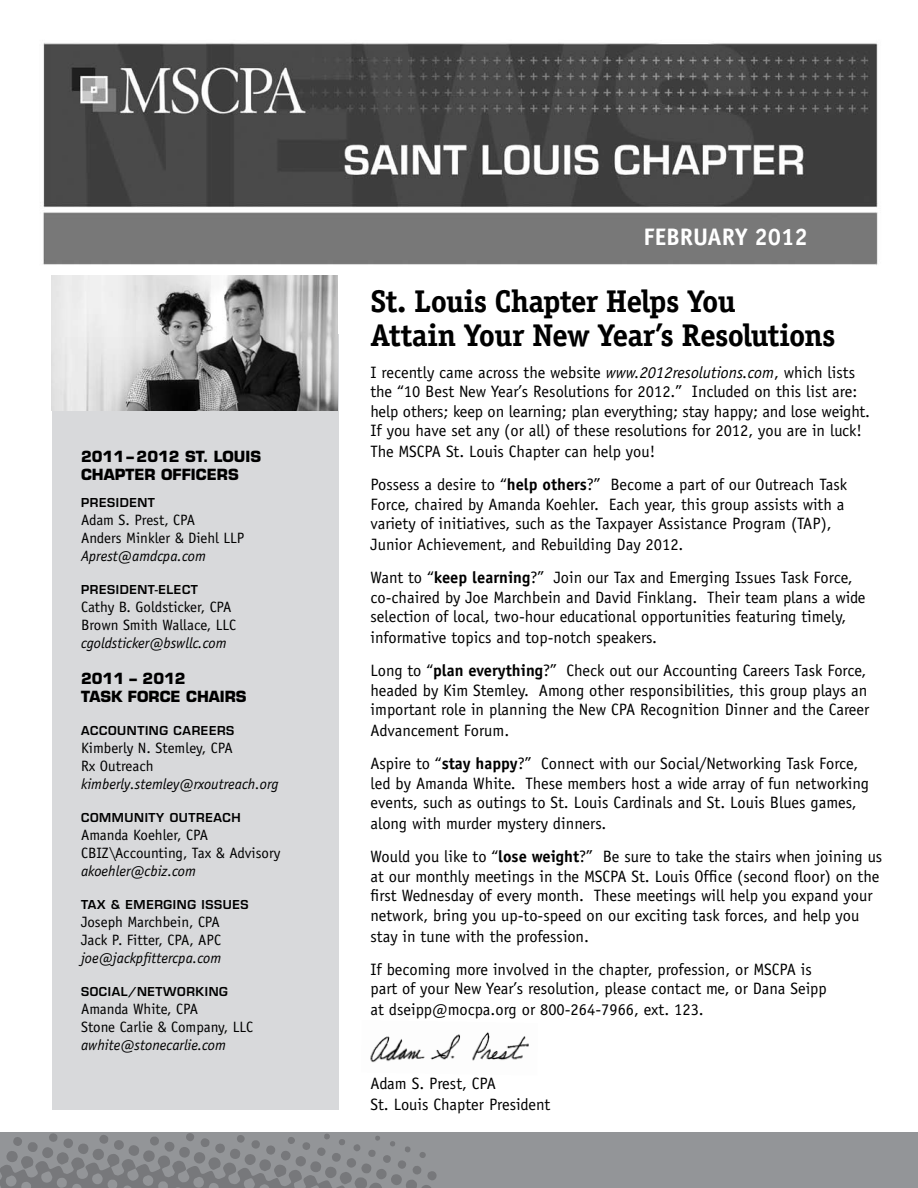
<style>
.page{position:relative;width:918px;height:1188px;background:#fff}
.page>*{position:absolute;margin:0;border:0;box-sizing:border-box;transform-origin:0 0}
.t1{font:700 31.5px/34.5px "Officina Serif";letter-spacing:-.03em;color:#000}
.t2{font:700 24px "Officina Sans";color:#fff}
.t3{font:16.5px/19.5px "Officina Sans";color:#000}
.t4{font:15px/18px "Officina Sans";color:#000}
.t5{font:italic 15px "Officina Sans";color:#000}
.t6{font:700 15px/18px "Eurostile";color:#000}
.t7{font:600 12px "Eurostile";letter-spacing:.05em;color:#000}
.s1{font-style:italic}
.s2{font-weight:700}
</style>
<div class="page">
<img style="left:370px;top:1032px;width:159px;height:31px">
<div style="left:0;top:1132px;width:918px;height:56px;background:#939598"></div>
<svg style="left:0;top:1133px;width:437px;height:55px"></svg>
<div style="left:52px;top:334px;width:287px;height:776px;background:#d8d9db"></div>
<img style="left:52px;top:276px;width:285px;height:134px">
<img style="left:43px;top:43px;width:835px;height:222px">
<p class="t6" style="left:81px;top:447px;width:181px">2011 – 2012 ST. LOUIS<br>CHAPTER OFFICERS</p>
<p class="t7" style="left:81px;top:495px;width:17px">PRESI</p>
<p class="t7" style="left:120px;top:495px;width:19px">DENT</p>
<p class="t4" style="left:81px;top:511px;width:165px">Adam S. Prest, CPA<br>Anders Minkler &amp; Diehl LLP</p>
<p class="t5" style="left:81px;top:547px;width:126px">Aprest@amdcpa.com</p>
<p class="t7" style="left:81px;top:582px;width:17px">PRESI</p>
<p class="t7" style="left:120px;top:582px;width:19px">DENT</p>
<p class="t7" style="left:155px;top:582px;width:21px">-ELECT</p>
<p class="t4" style="left:81px;top:598px;width:157px">Cathy B. Goldsticker, CPA<br>Brown Smith Wallace, LLC</p>
<p class="t5" style="left:81px;top:634px;width:147px">cgoldsticker@bswllc.com</p>
<p class="t6" style="left:81px;top:669px;width:166px">2011 – 2012<br>TASK FORCE CHAIRS</p>
<p class="t7" style="left:81px;top:723px;width:19px">ACCOUNTIN</p>
<p class="t7" style="left:160px;top:723px;width:33px">G CAREERS</p>
<p class="t4" style="left:81px;top:739px;width:153px">Kimberly N. Stemley, CPA<br>Rx Outreach</p>
<p class="t5" style="left:81px;top:775px;width:199px">kimberly.stemley@rxoutreach.org</p>
<p class="t7" style="left:81px;top:810px;width:53px">COMMUNIT</p>
<p class="t7" style="left:156px;top:810px;width:33px">Y OUTREACH</p>
<p class="t4" style="left:81px;top:826px;width:201px">Amanda Koehler, CPA<br>CBIZ\Accounting, Tax &amp; Advisory</p>
<p class="t5" style="left:81px;top:862px;width:116px">akoehler@cbiz.com</p>
<p class="t7" style="left:81px;top:897px;width:134px">TAX &amp; EMERGING ISSUES</p>
<p class="t4" style="left:81px;top:913px;width:142px">Joseph Marchbein, CPA<br>Jack P. Fitter, CPA, APC</p>
<p class="t5" style="left:81px;top:949px;width:142px">joe@jackpfittercpa.com</p>
<p class="t7" style="left:81px;top:984px;width:18px">SOCIAL</p>
<p class="t7" style="left:128px;top:984px;width:101px">/NETWOR KIN G</p>
<p class="t4" style="left:81px;top:1000px;width:173px">Amanda White, CPA<br>Stone Carlie &amp; Company, LLC</p>
<p class="t5" style="left:81px;top:1036px;width:146px">awhite@stonecarlie.com</p>
<h2 class="t2" style="left:644px;top:222px;width:166px">February 2012</h2>
<h1 class="t1" style="left:370px;top:283px;width:467px">St. Louis Chapter Helps You<br>Attain Your New Year’s Resolutions</h1>
<p class="t3" style="left:370px;top:362px;width:501px">I recently came across the website <span class="s1">www.2012resolutions.com</span>, which lists the “10 Best New Year’s Resolutions for 2012.” Included on this list are: help others; keep on learning; plan everything; stay happy; and lose weight.<br>If you have set any (or all) of these resolutions for 2012, you are in luck!</p>
<p class="t3" style="left:370px;top:435px;width:478px;line-height:33px">The MSCPA St. Louis Chapter can help you!<br>Possess a desire to “<span class="s2">help others</span>?” Become a part of our Outreach Task</p>
<p class="t3" style="left:370px;top:494px;width:476px">Force, chaired by Amanda Koehler. Each year, this group assists with a variety of initiatives, such as the Taxpayer Assistance Program (TAP),</p>
<p class="t3" style="left:370px;top:528px;width:484px;line-height:33px">Junior Achievement, and Rebuilding Day 2012.<br>Want to “<span class="s2">keep learning</span>?” Join our Tax and Emerging Issues Task Force,</p>
<p class="t3" style="left:370px;top:587px;width:497px">co-chaired by Joe Marchbein and David Finklang. Their team plans a wide selection of local, two-hour educational opportunities featuring timely,</p>
<p class="t3" style="left:370px;top:621px;width:497px;line-height:33px">informative topics and top-notch speakers.<br>Long to “<span class="s2">plan everything</span>?” Check out our Accounting Careers Task Force,</p>
<p class="t3" style="left:370px;top:680px;width:500px">headed by Kim Stemley. Among other responsibilities, this group plays an important role in planning the New CPA Recognition Dinner and the Career</p>
<p class="t3" style="left:370px;top:714px;width:489px;line-height:33px">Advancement Forum.<br>Aspire to “<span class="s2">stay happy</span>?” Connect with our Social/Networking Task Force,</p>
<p class="t3" style="left:370px;top:773px;width:500px">led by Amanda White. These members host a wide array of fun networking events, such as outings to St. Louis Cardinals and St. Louis Blues games,</p>
<p class="t3" style="left:370px;top:807px;width:513px;line-height:33px">along with murder mystery dinners.<br>Would you like to “<span class="s2">lose weight</span>?” Be sure to take the stairs when joining us</p>
<p class="t3" style="left:370px;top:866px;width:510px">at our monthly meetings in the MSCPA St. Louis Office (second floor) on the first Wednesday of every month. These meetings will help you expand your network, bring you up-to-speed on our exciting task forces, and help you</p>
<p class="t3" style="left:370px;top:920px;width:443px;line-height:33px">stay in tune with the profession.<br>If becoming more involved in the chapter, profession, or MSCPA is</p>
<p class="t3" style="left:370px;top:978px;width:458px;line-height:21px">part of your New Year’s resolution, please contact me, or Dana Seipp at dseipp@mocpa.org or 800-264-7966, ext. 123.</p>
<p class="t3" style="left:370px;top:1073px;width:181px;line-height:21px">Adam S. Prest, CPA<br>St. Louis Chapter President</p>
</div>
